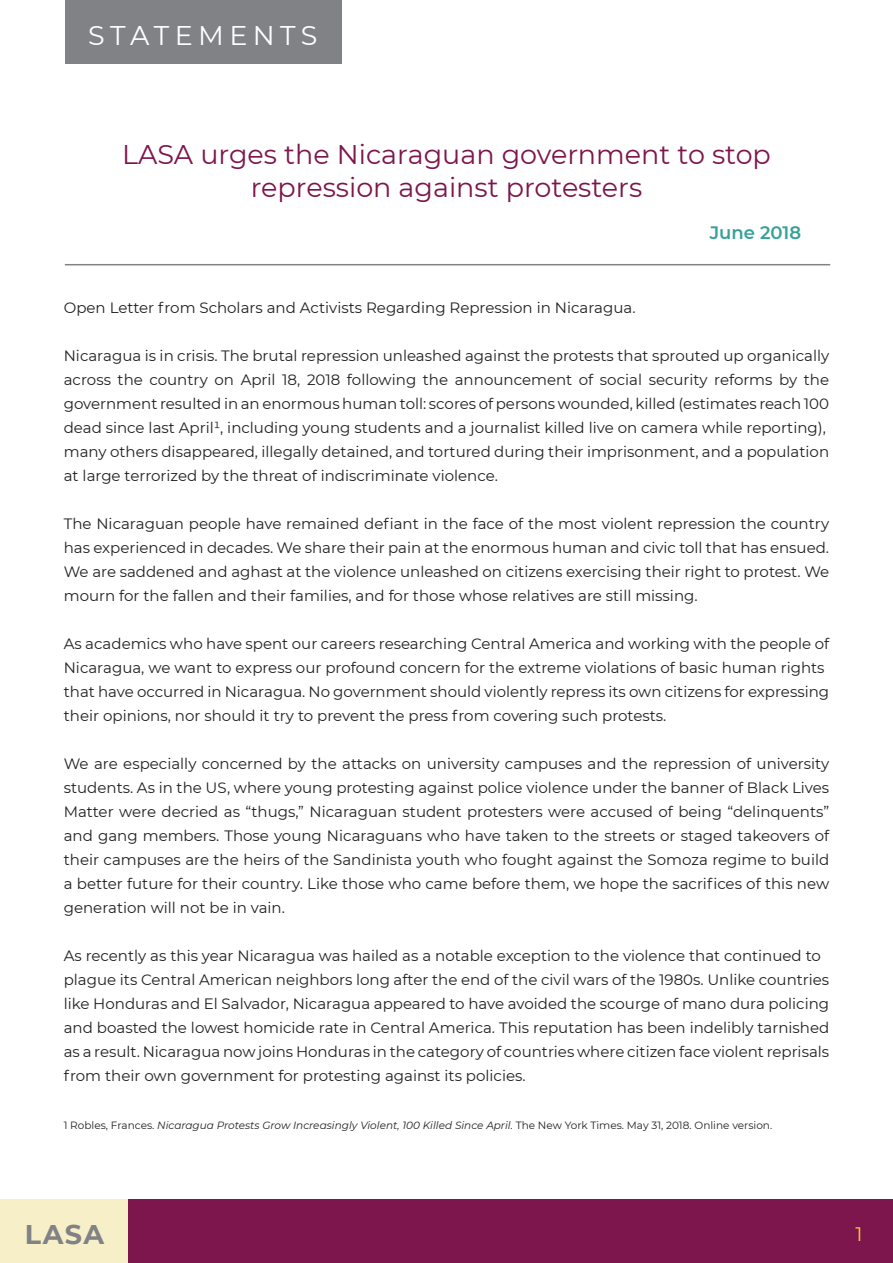
<style>
.page{position:relative;width:893px;height:1263px;background:#fff}
.page>*{position:absolute;margin:0;border:0;box-sizing:border-box;transform-origin:0 0}
.Titulares_guinda{font:27px/33px "Montserrat";color:#7d164c;text-align:center}
.t1{font:27px "Montserrat";letter-spacing:.2em;color:#fff}
.t2{font:700 27px "Montserrat";color:#808285}
.t3{font:19.5px "Montserrat";color:#f8ce34}
.Titulares_guinda-2{font:600 18px "Montserrat";color:#35a199}
.Sub_tituares_turques{font:15px/24px "Montserrat";color:#231f20;text-align:justify}
.Sub_tituares_turques-2{font:italic 10.5px "Montserrat";color:#231f20}
.s1{font-style:normal}
</style>
<div class="page">
<div style="left:65px;top:0;width:276px;height:64px;background:#808285"></div>
<div style="left:0;top:1199px;width:129px;height:64px;background:#f6efc7"></div>
<div style="left:129px;top:1199px;width:764px;height:64px;background:#7d164c"></div>
<hr style="left:65px;top:264px;width:765px;height:1px;background:#808285">
<h1 class="t1" style="left:88px;top:17px;width:231px">STATEMENTS</h1>
<p class="Titulares_guinda" style="left:122px;top:137px;width:650px">LASA urges the Nicaraguan government to stop repression against protesters</p>
<p class="Titulares_guinda-2" style="left:710px;top:220px;width:93px">June 2018</p>
<p class="Sub_tituares_turques" style="left:64px;top:295px;width:573px">Open Letter from Scholars and Activists Regarding Repression in Nicaragua.</p>
<p class="Sub_tituares_turques" style="left:64px;top:343px;width:767px">Nicaragua is in crisis. The brutal repression unleashed against the protests that sprouted up organically</p>
<p class="Sub_tituares_turques" style="left:64px;top:367px;width:767px">across the country on April 18, 2018 following the announcement of social security reforms by the government resulted in an enormous human toll: scores of persons wounded, killed (estimates reach 100 dead since last April¹, including young students and a journalist killed live on camera while reporting),</p>
<p class="Sub_tituares_turques" style="left:64px;top:439px;width:767px">many others disappeared, illegally detained, and tortured during their imprisonment, and a population at large terrorized by the threat of indiscriminate violence.</p>
<p class="Sub_tituares_turques" style="left:64px;top:511px;width:767px">The Nicaraguan people have remained defiant in the face of the most violent repression the country has experienced in decades. We share their pain at the enormous human and civic toll that has ensued.<br>We are saddened and aghast at the violence unleashed on citizens exercising their right to protest. We mourn for the fallen and their families, and for those whose relatives are still missing.</p>
<p class="Sub_tituares_turques" style="left:64px;top:631px;width:767px">As academics who have spent our careers researching Central America and working with the people of</p>
<p class="Sub_tituares_turques" style="left:64px;top:655px;width:762px">Nicaragua, we want to express our profound concern for the extreme violations of basic human rights</p>
<p class="Sub_tituares_turques" style="left:64px;top:679px;width:767px">that have occurred in Nicaragua. No government should violently repress its own citizens for expressing</p>
<p class="Sub_tituares_turques" style="left:64px;top:703px;width:604px">their opinions, nor should it try to prevent the press from covering such protests.</p>
<p class="Sub_tituares_turques" style="left:64px;top:751px;width:767px">We are especially concerned by the attacks on university campuses and the repression of university students. As in the US, where young protesting against police violence under the banner of Black Lives</p>
<p class="Sub_tituares_turques" style="left:64px;top:799px;width:767px">Matter were decried as “thugs,” Nicaraguan student protesters were accused of being “delinquents” and gang members. Those young Nicaraguans who have taken to the streets or staged takeovers of their campuses are the heirs of the Sandinista youth who fought against the Somoza regime to build a better future for their country. Like those who came before them, we hope the sacrifices of this new generation will not be in vain.</p>
<p class="Sub_tituares_turques" style="left:64px;top:943px;width:759px">As recently as this year Nicaragua was hailed as a notable exception to the violence that continued to</p>
<p class="Sub_tituares_turques" style="left:64px;top:967px;width:767px">plague its Central American neighbors long after the end of the civil wars of the 1980s. Unlike countries</p>
<p class="Sub_tituares_turques" style="left:64px;top:991px;width:767px">like Honduras and El Salvador, Nicaragua appeared to have avoided the scourge of mano dura policing</p>
<p class="Sub_tituares_turques" style="left:64px;top:1015px;width:767px">and boasted the lowest homicide rate in Central America. This reputation has been indelibly tarnished as a result. Nicaragua now joins Honduras in the category of countries where citizen face violent reprisals</p>
<p class="Sub_tituares_turques" style="left:64px;top:1063px;width:463px">from their own government for protesting against its policies.</p>
<p class="Sub_tituares_turques-2" style="left:64px;top:1118px;width:710px"><span class="s1">1 Robles, Frances.</span> Nicaragua Protests Grow Increasingly Violent, 100 Killed Since April. <span class="s1">The New York Times. May 31, 2018. Online version.</span></p>
<h1 class="t2" style="left:25px;top:1215px;width:81px">LASA</h1>
<h2 class="t3" style="left:855px;top:1220px;width:9px">1</h2>
</div>
